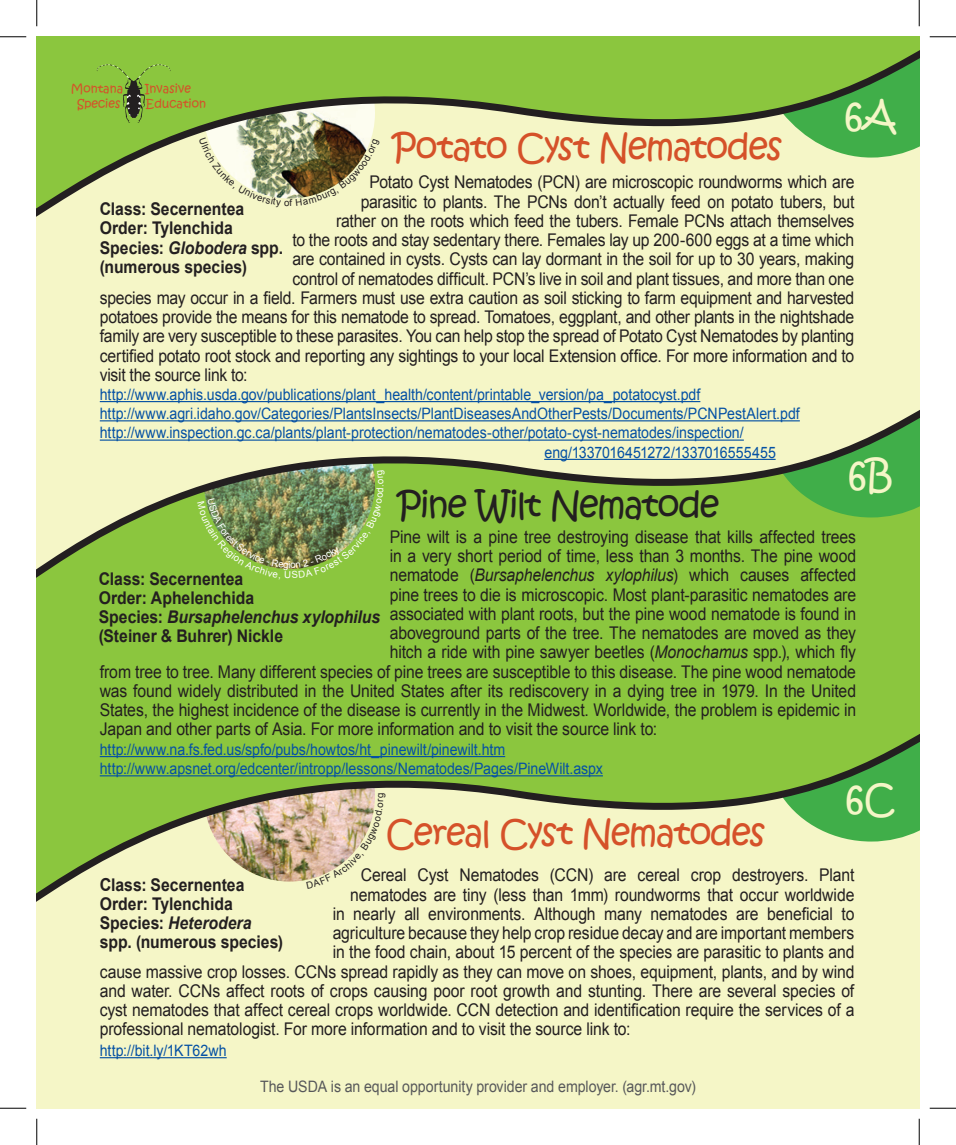
<style>
.page{position:relative;width:956px;height:1145px;background:#fff}
.page>*{position:absolute;margin:0;border:0;box-sizing:border-box;transform-origin:0 0}
.t1{font:38.5px "Kristen ITC";color:#f5f6c7}
.t2{font:35px "Kristen ITC";letter-spacing:-.04em;color:#d55129}
.t3{font:35px "Kristen ITC";letter-spacing:-.04em;color:#231f20}
.t4{font:17.5px "Arial";letter-spacing:-.01em;color:#231f20;scale:.9 1}
.t5{font:700 17.5px/19.2px "Arial";color:#231f20;scale:.9 1}
.t6{font:15.75px/19.2px "Arial";letter-spacing:-.005em;color:#0551a4;scale:.9 1}
.t7{font:15.75px "Arial";letter-spacing:-.005em;color:#57585a;scale:.9 1}
.t8{font:11.72px "Kristen ITC";color:#d55129}
.s1{font-style:italic}
.s2{font-size:17.85px}
</style>
<div class="page">
<div style="left:37px;top:232px;width:882px;height:164px;background:#f5f6c7"></div>
<div style="left:37px;top:593px;width:882px;height:127px;background:#8bc63e"></div>
<div style="left:37px;top:917px;width:882px;height:191px;background:#f5f6c7"></div>
<hr style="left:100px;top:1057px;width:127px;height:1px;background:#0551a4">
<svg style="left:37px;top:37px;width:882px;height:195px"></svg>
<svg style="left:37px;top:720px;width:882px;height:197px"></svg>
<svg style="left:37px;top:396px;width:882px;height:197px"></svg>
<svg style="left:97px;top:64px;width:74px;height:59px"></svg>
<svg style="left:0;top:36px;width:26px;height:1px"></svg>
<svg style="left:929px;top:36px;width:27px;height:1px"></svg>
<svg style="left:0;top:1107px;width:26px;height:1px"></svg>
<svg style="left:929px;top:1107px;width:27px;height:1px"></svg>
<svg style="left:36px;top:0;width:1px;height:26px"></svg>
<svg style="left:36px;top:1118px;width:1px;height:26px"></svg>
<svg style="left:918px;top:0;width:1px;height:26px"></svg>
<svg style="left:918px;top:1118px;width:1px;height:26px"></svg>
<img style="left:306px;top:793px;width:79px;height:95px">
<img style="left:199px;top:137px;width:181px;height:70px">
<img style="left:197px;top:469px;width:188px;height:110px">
<p class="t8" style="left:71px;top:81px;width:54px">Montana</p>
<p class="t8" style="left:145px;top:81px;width:47px">Invasive</p>
<p class="t8" style="left:77px;top:96px;width:45px">Species</p>
<p class="t8" style="left:146px;top:96px;width:62px">Education</p>
<h2 class="t2" style="left:392px;top:124px;width:391px">Potato Cyst Nematodes</h2>
<h1 class="t1" style="left:844px;top:90px;width:55px">6A</h1>
<p class="t4" style="left:369px;top:171px;width:540px">Potato Cyst Nematodes (PCN) are microscopic roundworms which are</p>
<p class="t4" style="left:360px;top:190px;width:550px">parasitic to plants. The PCNs don’t actually feed on potato tubers, but</p>
<p class="t4" style="left:336px;top:209px;width:577px">rather on the roots which feed the tubers. Female PCNs attach themselves</p>
<p class="t4" style="left:292px;top:228px;width:626px">to the roots and stay sedentary there. Females lay up 200-600 eggs at a time which</p>
<p class="t4" style="left:292px;top:248px;width:626px">are contained in cysts. Cysts can lay dormant in the soil for up to 30 years, making</p>
<p class="t4" style="left:292px;top:267px;width:626px">control of nematodes difficult. PCN’s live in soil and plant tissues, and more than one</p>
<p class="t4" style="left:100px;top:286px;width:840px">species may occur in a field. Farmers must use extra caution as soil sticking to farm equipment and harvested</p>
<p class="t4" style="left:100px;top:305px;width:839px">potatoes provide the means for this nematode to spread. Tomatoes, eggplant, and other plants in the nightshade</p>
<p class="t4" style="left:100px;top:325px;width:840px">family are very susceptible to these parasites. You can help stop the spread of Potato Cyst Nematodes by planting</p>
<p class="t4" style="left:100px;top:344px;width:840px">certified potato root stock and reporting any sightings to your local Extension office. For more information and to</p>
<p class="t4" style="left:100px;top:363px;width:166px">visit the source link to:</p>
<p class="t5" style="left:100px;top:200px;width:205px">Class: Secernentea<br>Order: Tylenchida<br>Species: <span class="s1">Globodera</span> spp. (numerous species)</p>
<p class="t6" style="left:100px;top:385px;width:668px">http://www.aphis.usda.gov/publications/plant_health/content/printable_version/pa_potatocyst.pdf</p>
<p class="t6" style="left:100px;top:404px;width:779px">http://www.agri.idaho.gov/Categories/PlantsInsects/PlantDiseasesAndOtherPests/Documents/PCNPestAlert.pdf</p>
<p class="t6" style="left:100px;top:423px;width:717px">http://www.inspection.gc.ca/plants/plant-protection/nematodes-other/potato-cyst-nematodes/inspection/</p>
<p class="t6" style="left:544px;top:443px;width:258px">eng/1337016451272/1337016555455</p>
<h2 class="t3" style="left:397px;top:482px;width:323px">Pine Wilt Nematode</h2>
<h1 class="t1" style="left:847px;top:450px;width:47px">6B</h1>
<p class="t4" style="left:390px;top:525px;width:519px">Pine wilt is a pine tree destroying disease that kills affected trees</p>
<p class="t4" style="left:390px;top:544px;width:520px">in a very short period of time, less than 3 months. The pine wood</p>
<p class="t4" style="left:390px;top:564px;width:519px">nematode (<span class="s1">Bursaphelenchus xylophilus</span>) which causes affected</p>
<p class="t4" style="left:390px;top:583px;width:519px">pine trees to die is microscopic. Most plant-parasitic nematodes are</p>
<p class="t4" style="left:390px;top:602px;width:519px">associated with plant roots, but the pine wood nematode is found in</p>
<p class="t4" style="left:390px;top:621px;width:519px">aboveground parts of the tree. The nematodes are moved as they</p>
<p class="t4" style="left:390px;top:641px;width:519px">hitch a ride with pine sawyer beetles (<span class="s1">Monochamus</span> spp.), which fly</p>
<p class="t4" style="left:100px;top:660px;width:841px">from tree to tree. Many different species of pine trees are susceptible to this disease. The pine wood nematode</p>
<p class="t4" style="left:100px;top:679px;width:841px">was found widely distributed in the United States after its rediscovery in a dying tree in 1979. In the United</p>
<p class="t4" style="left:100px;top:698px;width:842px">States, the highest incidence of the disease is currently in the Midwest. Worldwide, the problem is epidemic in</p>
<p class="t4" style="left:100px;top:718px;width:621px">Japan and other parts of Asia. For more information and to visit the source link to:</p>
<p class="t5" style="left:99px;top:569px;width:314px">Class: Secernentea<br>Order: Aphelenchida<br>Species: <span class="s1">Bursaphelenchus xylophilus </span>(Steiner &amp; Buhrer) Nickle</p>
<p class="t6" style="left:100px;top:740px;width:560px">http://www.na.fs.fed.us/spfo/pubs/howtos/ht_pinewilt/pinewilt.htm http://www.apsnet.org/edcenter/intropp/lessons/Nematodes/Pages/PineWilt.aspx</p>
<h1 class="t1" style="left:845px;top:774px;width:53px">6C</h1>
<h2 class="t2" style="left:386px;top:810px;width:381px">Cereal Cyst Nematodes</h2>
<p class="t4" style="left:360px;top:863px;width:550px">Cereal Cyst Nematodes (CCN) are cereal crop destroyers. Plant</p>
<p class="t4" style="left:350px;top:883px;width:561px">nematodes are tiny (less than 1mm) roundworms that occur worldwide</p>
<p class="t4" style="left:332px;top:902px;width:581px">in nearly all environments. Although many nematodes are beneficial to</p>
<p class="t4" style="left:332px;top:921px;width:581px">agriculture because they help crop residue decay and are important members</p>
<p class="t4" style="left:332px;top:940px;width:581px">in the food chain, about 15 percent of the species are parasitic to plants and</p>
<p class="t4" style="left:100px;top:960px;width:840px">cause massive crop losses. CCNs spread rapidly as they can move on shoes, equipment, plants, and by wind</p>
<p class="t4" style="left:100px;top:979px;width:839px">and water. CCNs affect roots of crops causing poor root growth and stunting. There are several species of</p>
<p class="t4" style="left:100px;top:998px;width:840px">cyst nematodes that affect cereal crops worldwide. CCN detection and identification require the services of a</p>
<p class="t4" style="left:100px;top:1017px;width:591px">professional nematologist. For more information and to visit the source link to:</p>
<p class="t5" style="left:100px;top:875px;width:205px"><span class="s2">C</span>lass: Secernentea<br>Order: Tylenchida<br>Species: <span class="s1">Heterodera </span>spp. (numerous species)</p>
<p class="t6" style="left:100px;top:1041px;width:142px">http://bit.ly/1KT62wh</p>
<p class="t7" style="left:260px;top:1076px;width:486px">The USDA is an equal opportunity provider and employer. (agr.mt.gov)</p>
</div>
